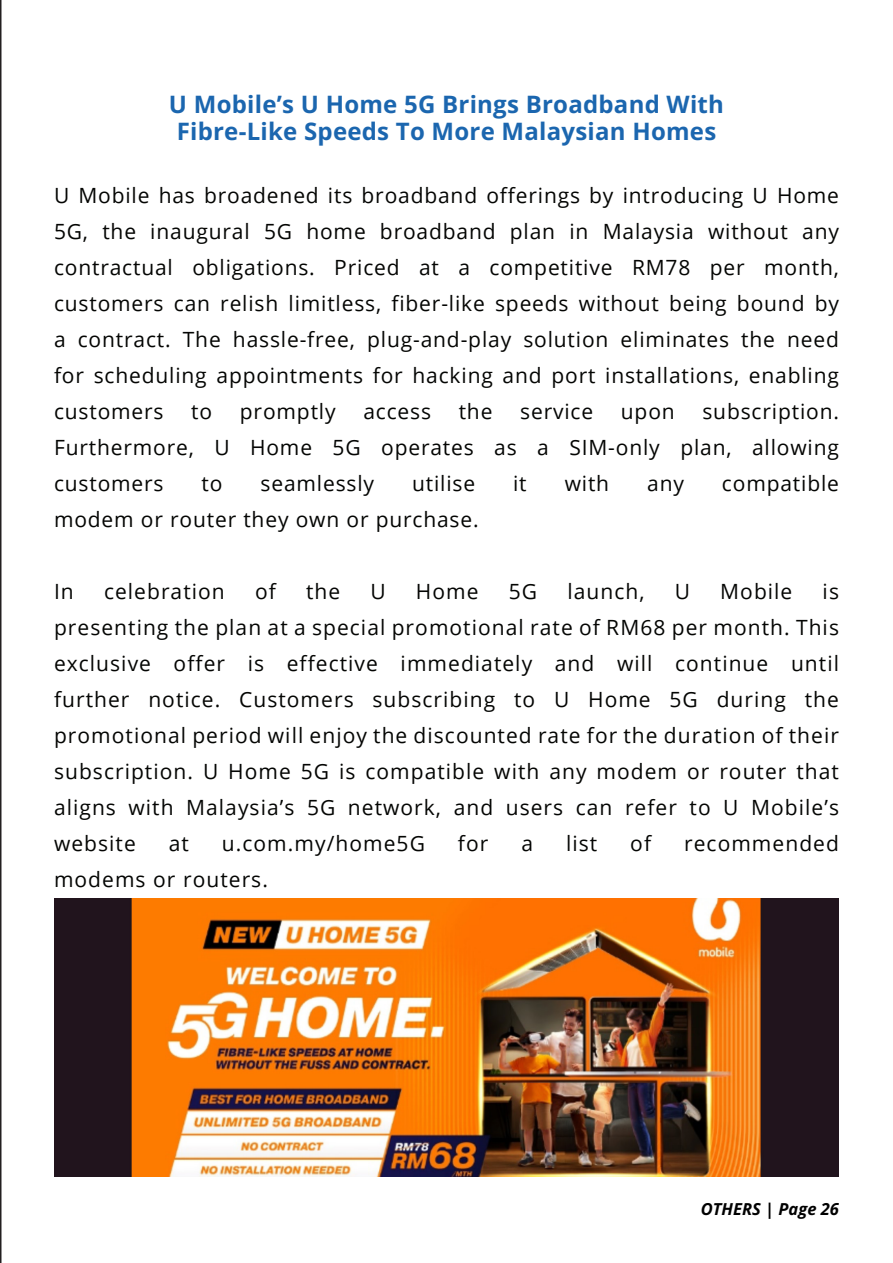
<style>
.page{position:relative;width:893px;height:1263px;background:#fff}
.page>*{position:absolute;margin:0;border:0;box-sizing:border-box;transform-origin:0 0}
.t1{font:700 24px/27px "Open Sans";letter-spacing:.01em;color:#1b66af;text-align:center}
.t2{font:21px/36px "Open Sans";letter-spacing:.04em;color:#040503;text-align:justify}
.t3{font:italic 700 16.5px "Open Sans";color:#000}
</style>
<div class="page">
<hr style="left:0;top:0;width:2px;height:1263px;background:#231f20">
<img style="left:54px;top:898px;width:785px;height:278px">
<p class="t1" style="left:169px;top:91px;width:557px">U Mobile’s U Home 5G Brings Broadband With<br>Fibre-Like Speeds To More Malaysian Homes</p>
<p class="t2" style="left:54px;top:177px;width:786px">U Mobile has broadened its broadband offerings by introducing U Home 5G, the inaugural 5G home broadband plan in Malaysia without any contractual obligations. Priced at a competitive RM78 per month, customers can relish limitless, fiber-like speeds without being bound by a contract. The hassle-free, plug-and-play solution eliminates the need for scheduling appointments for hacking and port installations, enabling customers</p>
<p class="t2" style="left:54px;top:393px;width:786px;text-indent:648px">subscription.<br>Furthermore, U Home 5G operates as a SIM-only plan, allowing customers</p>
<p class="t2" style="left:191px;top:393px;width:22px">to</p>
<p class="t2" style="left:240px;top:393px;width:97px">promptly</p>
<p class="t2" style="left:363px;top:393px;width:69px">access</p>
<p class="t2" style="left:459px;top:393px;width:35px">the</p>
<p class="t2" style="left:520px;top:393px;width:75px">service</p>
<p class="t2" style="left:621px;top:393px;width:55px">upon</p>
<p class="t2" style="left:202px;top:465px;width:22px">to</p>
<p class="t2" style="left:260px;top:465px;width:115px">seamlessly</p>
<p class="t2" style="left:412px;top:465px;width:65px">utilise</p>
<p class="t2" style="left:513px;top:465px;width:15px">it</p>
<p class="t2" style="left:565px;top:465px;width:46px">with</p>
<p class="t2" style="left:647px;top:465px;width:38px">any</p>
<p class="t2" style="left:722px;top:465px;width:119px">compatible</p>
<p class="t2" style="left:54px;top:501px;width:426px">modem or router they own or purchase.</p>
<p class="t2" style="left:54px;top:573px;width:21px">In</p>
<p class="t2" style="left:104px;top:573px;width:122px">celebration</p>
<p class="t2" style="left:255px;top:573px;width:22px">of</p>
<p class="t2" style="left:306px;top:573px;width:36px">the</p>
<p class="t2" style="left:370px;top:573px;width:17px">U</p>
<p class="t2" style="left:416px;top:573px;width:64px">Home</p>
<p class="t2" style="left:509px;top:573px;width:30px">5G</p>
<p class="t2" style="left:567px;top:573px;width:79px">launch,</p>
<p class="t2" style="left:675px;top:573px;width:17px">U</p>
<p class="t2" style="left:720px;top:573px;width:74px">Mobile</p>
<p class="t2" style="left:54px;top:573px;width:786px;text-indent:769px">is presenting the plan at a special promotional rate of RM68 per month. This exclusive offer is effective immediately and will continue until further notice. Customers subscribing to U Home 5G during the promotional period will enjoy the discounted rate for the duration of their subscription. U Home 5G is compatible with any modem or router that aligns with Malaysia’s 5G network, and users can refer to U Mobile’s website</p>
<p class="t2" style="left:169px;top:825px;width:22px">at</p>
<p class="t2" style="left:222px;top:825px;width:204px">u.com.my/home5G</p>
<p class="t2" style="left:458px;top:825px;width:32px">for</p>
<p class="t2" style="left:521px;top:825px;width:13px">a</p>
<p class="t2" style="left:566px;top:825px;width:33px">list</p>
<p class="t2" style="left:630px;top:825px;width:22px">of</p>
<p class="t2" style="left:684px;top:825px;width:156px">recommended</p>
<p class="t2" style="left:54px;top:861px;width:215px">modems or routers.</p>
<p class="t3" style="left:701px;top:1198px;width:140px">OTHERS | Page 26</p>
</div>
